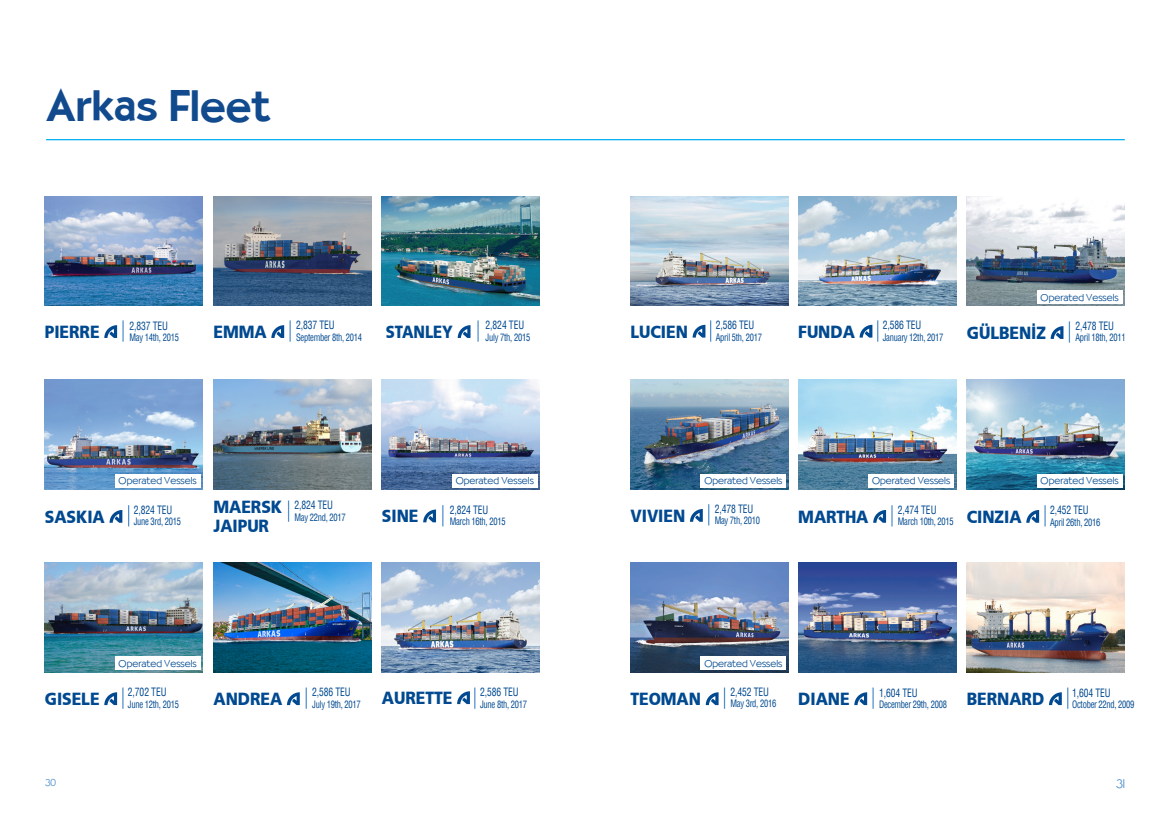
<style>
.page{position:relative;width:1170px;height:815px;background:#fff}
.page>*{position:absolute;margin:0;border:0;box-sizing:border-box;transform-origin:0 0}
.t1{font:500 43.75px "TR Bernhardt";color:#124a8e}
.t2{font:900 17.5px "Frutiger CE";letter-spacing:-.005em;color:#014990;scale:.9 1}
.t3{font:900 17.5px "Frutiger CE";letter-spacing:-.005em;color:#014990;scale:.85 1}
.t4{font:300 12.5px "TR Bernhardt";color:#5090cc}
.t5{font:condensed 11.25px "Helvetica";letter-spacing:-.01em;color:#014990;scale:.85 1}
.a{font:condensed 10px "Helvetica";letter-spacing:-.03em;color:#014990;scale:.85 1}
.a-2{font:300 10px "TR Bernhardt";color:#014990}
.t6{font:300 10px "TR Bernhardt";color:#5090cc}
</style>
<div class="page">
<hr style="left:122px;top:320px;width:2px;height:22px;background:#5090cc">
<svg style="left:104px;top:325px;width:13px;height:13px"></svg>
<img style="left:45px;top:196px;width:158px;height:110px">
<svg style="left:708px;top:504px;width:1px;height:21px"></svg>
<svg style="left:690px;top:509px;width:12px;height:13px"></svg>
<img style="left:630px;top:380px;width:158px;height:110px">
<hr style="left:723px;top:688px;width:2px;height:21px;background:#5090cc">
<svg style="left:705px;top:692px;width:13px;height:13px"></svg>
<img style="left:630px;top:562px;width:158px;height:110px">
<svg style="left:128px;top:505px;width:1px;height:21px"></svg>
<svg style="left:109px;top:510px;width:13px;height:13px"></svg>
<img style="left:45px;top:380px;width:158px;height:110px">
<svg style="left:104px;top:688px;width:19px;height:21px"></svg>
<img style="left:45px;top:562px;width:158px;height:110px">
<hr style="left:305px;top:688px;width:2px;height:21px;background:#5090cc">
<svg style="left:287px;top:692px;width:13px;height:13px"></svg>
<img style="left:214px;top:562px;width:157px;height:110px">
<svg style="left:457px;top:688px;width:18px;height:21px"></svg>
<img style="left:382px;top:562px;width:158px;height:110px">
<svg style="left:288px;top:500px;width:1px;height:22px"></svg>
<img style="left:213px;top:380px;width:158px;height:109px">
<svg style="left:442px;top:505px;width:1px;height:21px"></svg>
<svg style="left:423px;top:510px;width:13px;height:12px"></svg>
<img style="left:382px;top:380px;width:158px;height:110px">
<hr style="left:289px;top:320px;width:2px;height:22px;background:#5090cc">
<svg style="left:271px;top:325px;width:13px;height:13px"></svg>
<img style="left:213px;top:196px;width:158px;height:110px">
<svg style="left:873px;top:505px;width:19px;height:21px"></svg>
<img style="left:798px;top:380px;width:158px;height:110px">
<svg style="left:854px;top:688px;width:19px;height:21px"></svg>
<img style="left:798px;top:562px;width:158px;height:110px">
<svg style="left:477px;top:320px;width:1px;height:22px"></svg>
<svg style="left:457px;top:325px;width:13px;height:13px"></svg>
<img style="left:382px;top:196px;width:158px;height:110px">
<svg style="left:1026px;top:505px;width:19px;height:21px"></svg>
<img style="left:966px;top:380px;width:158px;height:110px">
<hr style="left:1066px;top:688px;width:2px;height:21px;background:#5090cc">
<svg style="left:1049px;top:692px;width:12px;height:13px"></svg>
<img style="left:966px;top:562px;width:158px;height:110px">
<hr style="left:46px;top:139px;width:1078px;height:1px;background:#00aeef">
<svg style="left:692px;top:320px;width:19px;height:22px"></svg>
<img style="left:630px;top:196px;width:158px;height:110px">
<svg style="left:859px;top:320px;width:19px;height:22px"></svg>
<img style="left:798px;top:196px;width:158px;height:110px">
<svg style="left:1050px;top:321px;width:19px;height:22px"></svg>
<img style="left:966px;top:196px;width:158px;height:110px">
<div style="left:115px;top:474px;width:85px;height:13px;background:#fff"></div>
<div style="left:115px;top:657px;width:85px;height:13px;background:#fff"></div>
<div style="left:452px;top:474px;width:85px;height:13px;background:#fff"></div>
<div style="left:1037px;top:290px;width:85px;height:13px;background:#fff"></div>
<div style="left:1037px;top:474px;width:85px;height:13px;background:#fff"></div>
<div style="left:868px;top:474px;width:85px;height:13px;background:#fff"></div>
<div style="left:700px;top:474px;width:86px;height:13px;background:#fff"></div>
<div style="left:700px;top:657px;width:86px;height:13px;background:#fff"></div>
<p class="t1" style="left:46px;top:80px;width:225px">Arkas Fleet</p>
<p class="a-2" style="left:1040px;top:291px;width:79px">Operated Vessels</p>
<p class="t2" style="left:45px;top:321px;width:62px">PIERRE</p>
<p class="t5" style="left:130px;top:318px;width:47px">2,837 TEU</p>
<p class="a" style="left:130px;top:331px;width:60px">May 14th, 2015</p>
<p class="t2" style="left:213px;top:321px;width:61px">EMMA</p>
<p class="t5" style="left:296px;top:318px;width:47px">2,837 TEU</p>
<p class="a" style="left:296px;top:330px;width:79px">September 8th, 2014</p>
<p class="t3" style="left:386px;top:321px;width:80px">STANLEY</p>
<p class="t5" style="left:485px;top:318px;width:47px">2,824 TEU</p>
<p class="a" style="left:485px;top:330px;width:54px">July 7th, 2015</p>
<p class="t5" style="left:715px;top:318px;width:47px">2,586 TEU</p>
<p class="t2" style="left:630px;top:321px;width:65px">LUCIEN</p>
<p class="a" style="left:715px;top:330px;width:56px">April 5th, 2017</p>
<p class="t2" style="left:798px;top:321px;width:64px">FUNDA</p>
<p class="t5" style="left:882px;top:318px;width:47px">2,586 TEU</p>
<p class="a" style="left:882px;top:330px;width:73px">January 12th, 2017</p>
<p class="t2" style="left:966px;top:322px;width:89px">GÜLBENİZ</p>
<p class="t5" style="left:1075px;top:318px;width:47px">2,478 TEU</p>
<p class="a" style="left:1075px;top:331px;width:61px">April 18th, 2011</p>
<p class="a-2" style="left:119px;top:475px;width:79px">Operated Vessels</p>
<p class="a-2" style="left:456px;top:475px;width:79px">Operated Vessels</p>
<p class="a-2" style="left:704px;top:475px;width:79px">Operated Vessels</p>
<p class="a-2" style="left:872px;top:475px;width:79px">Operated Vessels</p>
<p class="a-2" style="left:1040px;top:475px;width:79px">Operated Vessels</p>
<p class="t5" style="left:134px;top:503px;width:47px">2,824 TEU</p>
<p class="t2" style="left:45px;top:506px;width:68px">SASKIA</p>
<p class="a" style="left:134px;top:515px;width:57px">June 3rd, 2015</p>
<p class="t2" style="left:213px;top:496px;width:78px">MAERSK</p>
<p class="t2" style="left:213px;top:515px;width:63px">JAIPUR</p>
<p class="t5" style="left:294px;top:498px;width:47px">2,824 TEU</p>
<p class="a" style="left:294px;top:511px;width:62px">May 22nd, 2017</p>
<p class="t2" style="left:382px;top:506px;width:42px">SINE</p>
<p class="t5" style="left:449px;top:503px;width:47px">2,824 TEU</p>
<p class="a" style="left:449px;top:515px;width:67px">March 16th, 2015</p>
<p class="t2" style="left:630px;top:505px;width:62px">VIVIEN</p>
<p class="t5" style="left:714px;top:502px;width:47px">2,478 TEU</p>
<p class="a" style="left:714px;top:514px;width:55px">May 7th, 2010</p>
<p class="t2" style="left:798px;top:506px;width:80px">MARTHA</p>
<p class="t5" style="left:897px;top:503px;width:47px">2,474 TEU</p>
<p class="a" style="left:897px;top:515px;width:67px">March 10th, 2015</p>
<p class="t2" style="left:966px;top:506px;width:62px">CINZIA</p>
<p class="t5" style="left:1050px;top:503px;width:47px">2,452 TEU</p>
<p class="a" style="left:1050px;top:515px;width:61px">April 26th, 2016</p>
<p class="a-2" style="left:119px;top:658px;width:79px">Operated Vessels</p>
<p class="a-2" style="left:704px;top:658px;width:79px">Operated Vessels</p>
<p class="t2" style="left:45px;top:689px;width:62px">GISELE</p>
<p class="t5" style="left:128px;top:685px;width:47px">2,702 TEU</p>
<p class="a" style="left:128px;top:698px;width:61px">June 12th, 2015</p>
<p class="t5" style="left:312px;top:685px;width:47px">2,586 TEU</p>
<p class="t2" style="left:213px;top:689px;width:78px">ANDREA</p>
<p class="a" style="left:312px;top:698px;width:59px">July 19th, 2017</p>
<p class="t2" style="left:382px;top:687px;width:80px">AURETTE</p>
<p class="t5" style="left:480px;top:685px;width:47px">2,586 TEU</p>
<p class="a" style="left:480px;top:698px;width:57px">June 8th, 2017</p>
<p class="t2" style="left:630px;top:689px;width:80px">TEOMAN</p>
<p class="t5" style="left:730px;top:685px;width:47px">2,452 TEU</p>
<p class="a" style="left:730px;top:697px;width:55px">May 3rd, 2016</p>
<p class="t2" style="left:798px;top:689px;width:59px">DIANE</p>
<p class="t5" style="left:879px;top:686px;width:47px">1,604 TEU</p>
<p class="a" style="left:879px;top:698px;width:81px">December 29th, 2008</p>
<p class="t2" style="left:966px;top:689px;width:88px">BERNARD</p>
<p class="t5" style="left:1071px;top:686px;width:47px">1,604 TEU</p>
<p class="a" style="left:1071px;top:698px;width:75px">October 22nd, 2009</p>
<p class="t6" style="left:45px;top:776px;width:12px">30</p>
<p class="t4" style="left:1115px;top:776px;width:10px">31</p>
</div>
